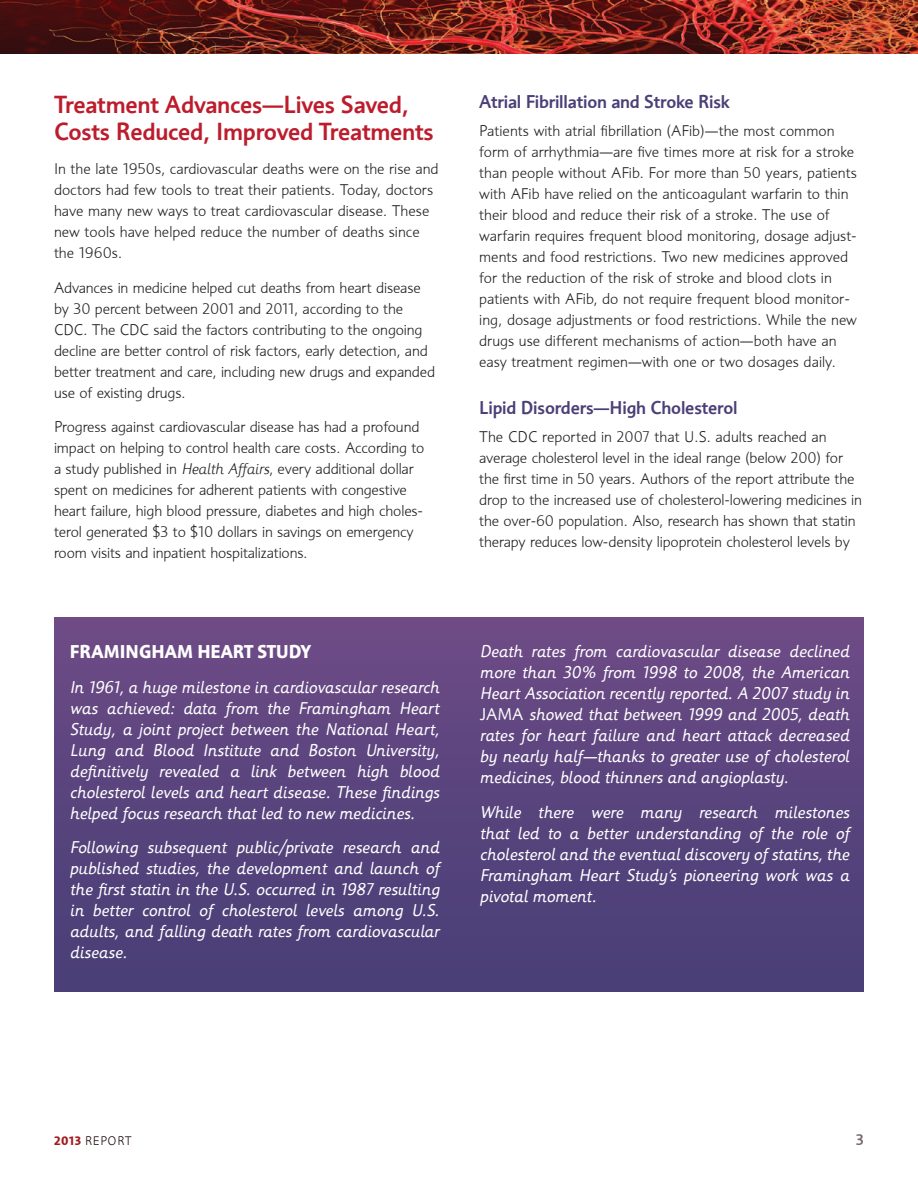
<style>
.page{position:relative;width:918px;height:1188px;background:#fff}
.page>*{position:absolute;margin:0;border:0;box-sizing:border-box;transform-origin:0 0}
.t1{font:500 24px/27px "Informa";letter-spacing:-.01em;color:#bc1d2d}
.t2{font:500 18px "Informa";letter-spacing:-.01em;color:#4b3f77}
.t3{font:700 18px "Informa";color:#fff}
.t4{font:italic 16.5px/21px "Informa";color:#fff;text-align:justify}
.t5{font:300 15px/21px "Informa";letter-spacing:-.01em;color:#231f20}
.t6{font:500 15px "Informa";color:#766767}
.t7{font:300 12px "Informa";letter-spacing:.05em;color:#1d080b}
.s1{font-style:italic}
.s2{font-style:normal}
.s3{font-weight:700;color:#9f1c1f}
</style>
<div class="page">
<img style="left:0;top:0;width:918px;height:54px">
<div style="left:54px;top:617px;width:810px;height:374px;background:linear-gradient(to bottom,#6d4b86,#473e76)"></div>
<h1 class="t1" style="left:54px;top:91px;width:381px">Treatment Advances—Lives Saved,<br>Costs Reduced, I mproved Treatments</h1>
<p class="t5" style="left:54px;top:159px;width:386px">In the late 1950s, cardiovascular deaths were on the rise and doctors had few tools to treat their patients. Today, doctors have many new ways to treat cardiovascular disease. These new tools have helped reduce the number of deaths since the 1960s.</p>
<p class="t5" style="left:54px;top:277px;width:383px">Advances in medicine helped cut deaths from heart disease by 30 percent between 2001 and 2011, according to the CDC. The CDC said the factors contributing to the ongoing decline are better control of risk factors, early detection, and better treatment and care, including new drugs and expanded use of existing drugs.</p>
<p class="t5" style="left:54px;top:417px;width:372px">Progress against cardiovascular disease has had a profound impact on helping to control health care costs. According to a study published in <span class="s1">Health Affairs</span>, every additional dollar spent on medicines for adherent patients with congestive heart failure, high blood pressure, diabetes and high choles&shy;terol generated $3 to $10 dollars in savings on emergency room visits and inpatient hospitalizations.</p>
<p class="t3" style="left:70px;top:641px;width:23px">FRAMIN</p>
<p class="t3" style="left:139px;top:641px;width:27px">GHAM</p>
<p class="t3" style="left:197px;top:641px;width:12px">HEART</p>
<p class="t3" style="left:258px;top:641px;width:12px">STUDY</p>
<p class="t4" style="left:70px;top:677px;width:371px">In 1961, a huge milestone in cardiovascular research was achieved: data from the Framingham Heart Study, a joint project between the National Heart, Lung and Blood Institute and Boston University, definitively revealed a link between high blood cholesterol levels and heart disease. These findings helped focus research that led to new medicines.</p>
<p class="t4" style="left:70px;top:837px;width:371px">Following subsequent public/private research and published studies, the development and launch of the first statin in the U.S. occurred in 1987 resulting in better control of cholesterol levels among U.S. adults, and falling death rates from cardiovascular disease.</p>
<p class="t2" style="left:479px;top:91px;width:252px">Atrial Fibrillation and Stroke Risk</p>
<p class="t5" style="left:479px;top:120px;width:379px">Patients with atrial fibrillation (AFib)—the most common form of arrhythmia—are five times more at risk for a stroke than people without AFib. For more than 50 years, patients with AFib have relied on the anticoagulant warfarin to thin their blood and reduce their risk of a stroke. The use of warfarin requires frequent blood monitoring, dosage adjust&shy;ments and food restrictions. Two new medicines approved for the reduction of the risk of stroke and blood clots in patients with AFib, do not require frequent blood monitor&shy;ing, dosage adjustments or food restrictions. While the new drugs use different mechanisms of action—both have an easy treatment regimen—with one or two dosages daily.</p>
<p class="t2" style="left:479px;top:397px;width:260px">Lipid Disorders—High Cholesterol</p>
<p class="t5" style="left:479px;top:426px;width:384px">The CDC reported in 2007 that U.S. adults reached an average cholesterol level in the ideal range (below 200) for the first time in 50 years. Authors of the report attribute the drop to the increased use of cholesterol-lowering medicines in the over-60 population. Also, research has shown that statin therapy reduces low-density lipoprotein cholesterol levels by</p>
<p class="t4" style="left:480px;top:641px;width:371px">Death rates from cardiovascular disease declined more than 30% from 1998 to 2008, the American Heart Association recently reported. A 2007 study in <span class="s2">JAMA</span> showed that between 1999 and 2005, death rates for heart failure and heart attack decreased by nearly half—thanks to greater use of cholesterol medicines, blood thinners and angioplasty.</p>
<p class="t4" style="left:480px;top:802px;width:371px">While there were many research milestones that led to a better understanding of the role of cholesterol and the eventual discovery of statins, the Framingham Heart Study’s pioneering work was a pivotal moment.</p>
<p class="t7" style="left:54px;top:1133px;width:79px"><span class="s3">2013</span> Report</p>
<p class="t6" style="left:856px;top:1131px;width:10px">3</p>
</div>
